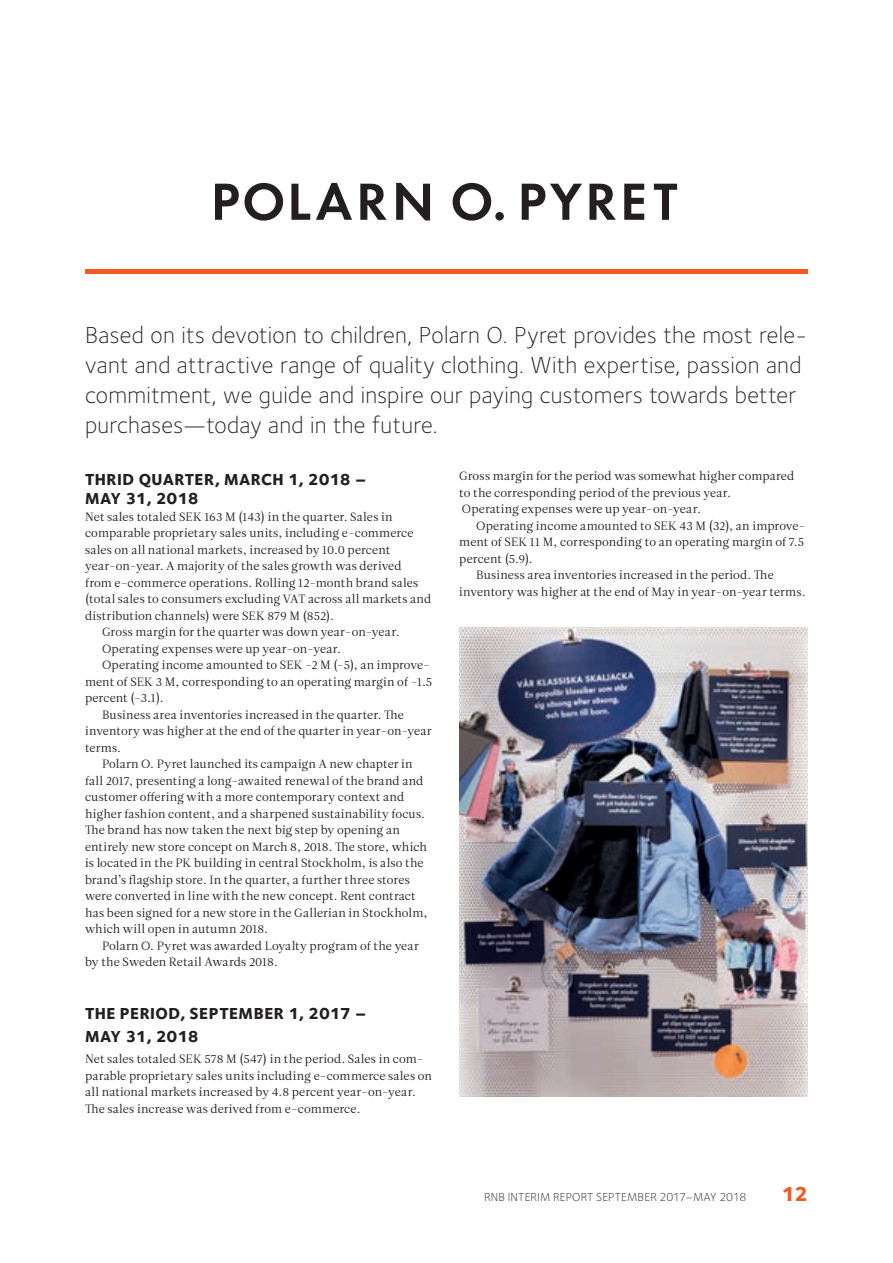
<style>
.page{position:relative;width:893px;height:1263px;background:#fff}
.page>*{position:absolute;margin:0;border:0;box-sizing:border-box;transform-origin:0 0}
.t1{font:300 24px/30px "Foundry Sterling";letter-spacing:.01em;color:#231f20}
.t2{font:800 21px "Foundry Sterling";color:#f15921}
.t3{font:800 16.5px/19.5px "Foundry Sterling";letter-spacing:.02em;color:#231f20}
.t4{font:12px/16.5px "Leitura Roman 1";letter-spacing:.005em;color:#231f20}
.t5{font:300 12px "Foundry Sterling";letter-spacing:.01em;color:#231f20}
</style>
<div class="page">
<div style="left:495px;top:212px;width:9px;height:8px;background:#231f20;border-radius:50%"></div>
<svg style="left:215px;top:184px;width:24px;height:36px"></svg>
<svg style="left:245px;top:183px;width:38px;height:38px"></svg>
<svg style="left:291px;top:184px;width:19px;height:36px"></svg>
<svg style="left:316px;top:183px;width:36px;height:37px"></svg>
<svg style="left:360px;top:184px;width:27px;height:36px"></svg>
<svg style="left:396px;top:183px;width:34px;height:37px"></svg>
<svg style="left:453px;top:183px;width:38px;height:38px"></svg>
<svg style="left:522px;top:184px;width:60px;height:36px"></svg>
<svg style="left:589px;top:184px;width:27px;height:36px"></svg>
<svg style="left:624px;top:184px;width:20px;height:36px"></svg>
<svg style="left:654px;top:184px;width:23px;height:36px"></svg>
<div style="left:85px;top:269px;width:723px;height:5px;background:#f15921"></div>
<img style="left:459px;top:628px;width:349px;height:468px">
<p class="t1" style="left:85px;top:320px;width:723px">Based on its devotion to children, Polarn O. Pyret provides the most rele&shy;vant and attractive range of quality clothing. With expertise, passion and commitment, we guide and inspire our paying customers towards better purchases—today and in the future.</p>
<h3 class="t3" style="left:85px;top:469px;width:283px">THRID QUARTER, MARCH 1, 2018 –<br>MAY 31, 2018</h3>
<p class="t4" style="left:85px;top:510px;width:309px">Net sales totaled SEK 163 M (143) in the quarter. Sales in</p>
<p class="t4" style="left:85px;top:526px;width:330px">comparable proprietary sales units, including e-commerce</p>
<p class="t4" style="left:85px;top:543px;width:307px">sales on all national markets, increased by 10.0 percent</p>
<p class="t4" style="left:85px;top:559px;width:318px">year-on-year. A majority of the sales growth was derived</p>
<p class="t4" style="left:85px;top:576px;width:335px">from e-commerce operations. Rolling 12-month brand sales</p>
<p class="t4" style="left:85px;top:592px;width:348px">(total sales to consumers excluding VAT across all markets and</p>
<p class="t4" style="left:85px;top:609px;width:250px">distribution channels) were SEK 879 M (852).</p>
<p class="t4" style="left:102px;top:625px;width:299px">Gross margin for the quarter was down year-on-year.</p>
<p class="t4" style="left:102px;top:642px;width:240px">Operating expenses were up year-on-year.</p>
<p class="t4" style="left:102px;top:658px;width:329px">Operating income amounted to SEK -2 M (-5), an improve-</p>
<p class="t4" style="left:85px;top:675px;width:349px">ment of SEK 3 M, corresponding to an operating margin of -1.5</p>
<p class="t4" style="left:85px;top:691px;width:80px">percent (-3.1).</p>
<p class="t4" style="left:102px;top:708px;width:303px">Business area inventories increased in the quarter. The</p>
<p class="t4" style="left:85px;top:724px;width:348px">inventory was higher at the end of the quarter in year-on-year</p>
<p class="t4" style="left:85px;top:741px;width:38px">terms.</p>
<p class="t4" style="left:102px;top:757px;width:312px">Polarn O. Pyret launched its campaign A new chapter in</p>
<p class="t4" style="left:85px;top:774px;width:340px">fall 2017, presenting a long-awaited renewal of the brand and</p>
<p class="t4" style="left:85px;top:790px;width:321px">customer offering with a more contemporary context and</p>
<p class="t4" style="left:85px;top:807px;width:342px">higher fashion content, and a sharpened sustainability focus.</p>
<p class="t4" style="left:85px;top:823px;width:316px">The brand has now taken the next big step by opening an</p>
<p class="t4" style="left:85px;top:840px;width:343px">entirely new store concept on March 8, 2018. The store, which</p>
<p class="t4" style="left:85px;top:856px;width:340px">is located in the PK building in central Stockholm, is also the</p>
<p class="t4" style="left:85px;top:873px;width:326px">brand’s flagship store. In the quarter, a further three stores</p>
<p class="t4" style="left:85px;top:889px;width:332px">were converted in line with the new concept. Rent contract</p>
<p class="t4" style="left:85px;top:906px;width:344px">has been signed for a new store in the Gallerian in Stockholm,</p>
<p class="t4" style="left:85px;top:922px;width:185px">which will open in autumn 2018.</p>
<p class="t4" style="left:102px;top:939px;width:318px">Polarn O. Pyret was awarded Loyalty program of the year</p>
<p class="t4" style="left:85px;top:955px;width:194px">by the Sweden Retail Awards 2018.</p>
<h3 class="t3" style="left:85px;top:1001px;width:283px;line-height:23.7px">THE PERIOD, SEPTEMBER 1, 2017 –<br>MAY 31, 2018</h3>
<p class="t4" style="left:85px;top:1052px;width:348px">Net sales totaled SEK 578 M (547) in the period. Sales in com&shy;parable proprietary sales units including e-commerce sales on all national markets increased by 4.8 percent year-on-year.<br>The sales increase was derived from e-commerce.</p>
<p class="t4" style="left:459px;top:470px;width:337px">Gross margin for the period was somewhat higher compared to the corresponding period of the previous year.<br>Operating expenses were up year-on-year.</p>
<p class="t4" style="left:476px;top:519px;width:331px">Operating income amounted to SEK 43 M (32), an improve-</p>
<p class="t4" style="left:459px;top:536px;width:347px">ment of SEK 11 M, corresponding to an operating margin of 7.5</p>
<p class="t4" style="left:459px;top:552px;width:75px">percent (5.9).</p>
<p class="t4" style="left:476px;top:569px;width:299px">Business area inventories increased in the period. The</p>
<p class="t4" style="left:459px;top:585px;width:348px">inventory was higher at the end of May in year-on-year terms.</p>
<p class="t5" style="left:484px;top:1190px;width:264px">RNB INTERIM REPORT SEPTEMBER 2017–MAY 2018</p>
<h2 class="t2" style="left:782px;top:1181px;width:28px">12</h2>
</div>
